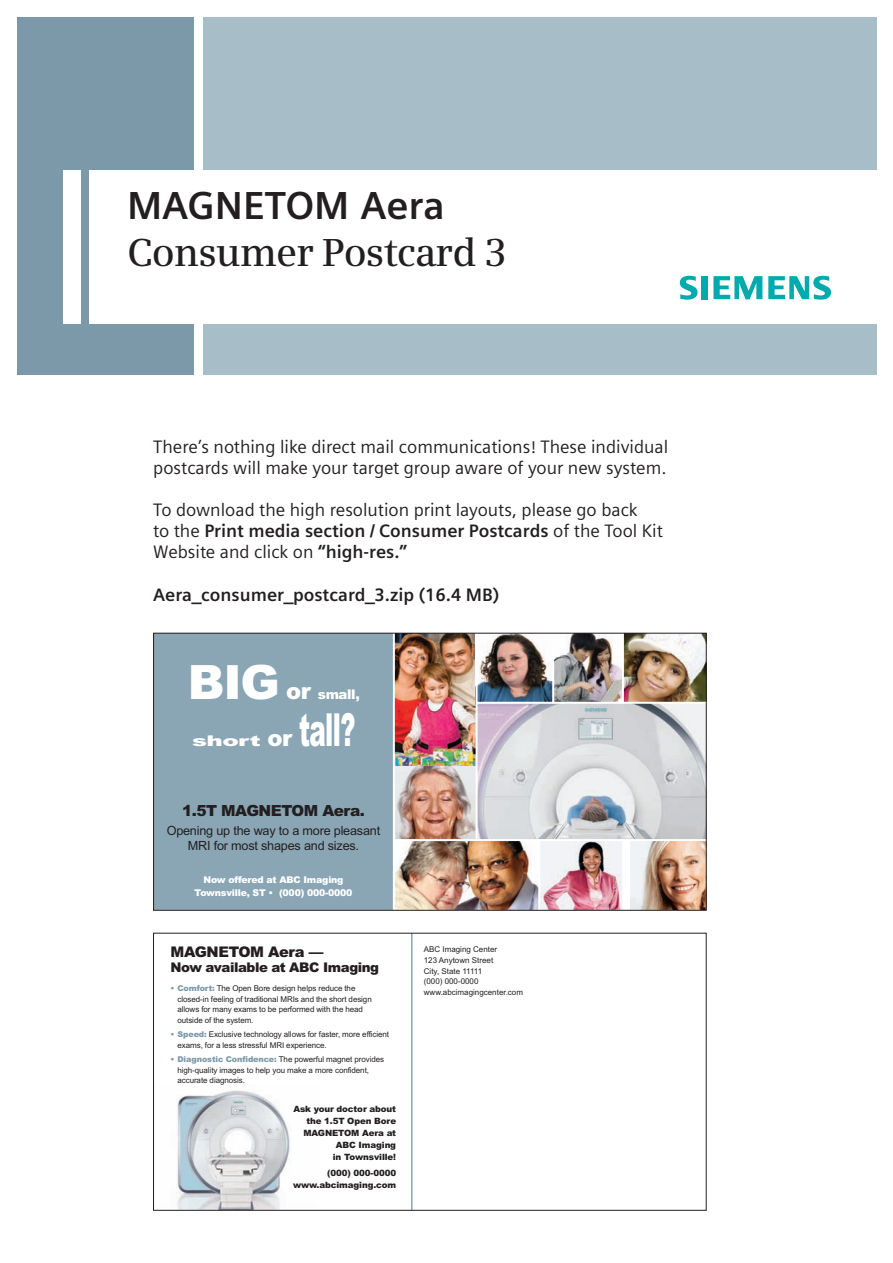
<style>
.page{position:relative;width:893px;height:1263px;background:#fff}
.page>*{position:absolute;margin:0;border:0;box-sizing:border-box;transform-origin:0 0}
.t1{font:600 39px "Siemens Serif OT";letter-spacing:-.025em;color:#231f20}
.t2{font:700 39px "Siemens Sans";color:#231f20}
.t3{font:18px/21px "Siemens Sans";color:#231f20}
.t4{font:700 18px "Siemens Sans";color:#231f20}
.t5{font:15.3px "Arial Black+QMJGUZ";letter-spacing:-.035em;color:#231f20}
.t6{font:14.85px "Arial Black+QMJGUZ";letter-spacing:-.025em;color:#fff;scale:1.67 1}
.t7{font:14.7px "Arial Black+KRFMBE";letter-spacing:-.025em;color:#231f20}
.t8{font:13.35px "Arial Black+KRFMBE";letter-spacing:-.035em;color:#231f20}
.t9{font:13.35px "Arial Black+QMJGUZ";letter-spacing:-.025em;color:#fff}
.t10{font:12.6px/15.1px "Arial MT+LARLNW";letter-spacing:-.015em;color:#231f20;text-align:center}
.t11{font:9.3px/12.6px "Arial Black+QMJGUZ";letter-spacing:-.02em;color:#fff;text-align:center}
.t12{font:8.7px/12px "Arial Black+KRFMBE";letter-spacing:-.015em;color:#231f20;text-align:right}
.t13{font:7.95px/10.6px "Arial MT+EWNALO";letter-spacing:-.01em;color:#231f20}
.s1{font-weight:700}
.s2{font-size:47.4px}
.s3{font-size:22.65px}
.s4{font-size:45.6px}
.s5{font-family:"Arial Black+KRFMBE";color:#7b99a9}
</style>
<div class="page">
<div style="left:17px;top:17px;width:177px;height:357px;background:#7b99a9"></div>
<div style="left:203px;top:17px;width:673px;height:357px;background:#a7bdc8"></div>
<div style="left:64px;top:170px;width:17px;height:153px;background:#fff"></div>
<div style="left:89px;top:170px;width:787px;height:153px;background:#fff"></div>
<svg style="left:679px;top:276px;width:18px;height:24px"></svg>
<div style="left:701px;top:276px;width:6px;height:23px;background:#00aaad"></div>
<svg style="left:713px;top:276px;width:49px;height:23px"></svg>
<svg style="left:768px;top:276px;width:63px;height:24px"></svg>
<div style="left:154px;top:634px;width:240px;height:276px;background:#8aa6b5"></div>
<img style="left:624px;top:635px;width:80px;height:67px">
<img style="left:555px;top:635px;width:67px;height:67px">
<img style="left:395px;top:635px;width:80px;height:132px">
<img style="left:395px;top:767px;width:80px;height:72px">
<img style="left:477px;top:635px;width:75px;height:67px">
<img style="left:477px;top:704px;width:227px;height:135px">
<img style="left:395px;top:841px;width:143px;height:68px">
<img style="left:540px;top:841px;width:82px;height:68px">
<img style="left:630px;top:841px;width:74px;height:68px">
<hr style="left:393px;top:634px;width:2px;height:276px;background:#fff">
<div style="left:153px;top:633px;width:553px;height:278px;border:1px solid #231f20"></div>
<img style="left:176px;top:1090px;width:114px;height:119px">
<hr style="left:411px;top:934px;width:1px;height:276px;background:#7b99a9">
<div style="left:153px;top:933px;width:553px;height:278px;border:1px solid #231f20"></div>
<h1 class="t2" style="left:127px;top:183px;width:319px">MAGNETOM Aera</h1>
<h1 class="t1" style="left:127px;top:230px;width:381px">Consumer Postcard 3</h1>
<h2 class="t3" style="left:153px;top:436px;width:516px">There’s nothing like direct mail communications! These individual postcards will make your target group aware of your new system.</h2>
<h2 class="t3" style="left:153px;top:499px;width:511px">To download the high resolution print layouts, please go back<br>to the <span class="s1">Print media section / Consumer Postcards</span> of the Tool Kit<br>Website and click on <span class="s1">“high-res.”</span></h2>
<h2 class="t4" style="left:153px;top:584px;width:347px">Aera_consumer_postcard_3.zip (16.4 MB)</h2>
<h3 class="t9" style="left:188px;top:687px;width:173px"><span class="s2">BIG</span> <span class="s3">or</span> small,</h3>
<h3 class="t6" style="left:192px;top:732px;width:99px">short <span class="s3">or</span> <span class="s4">tall?</span></h3>
<h3 class="t5" style="left:182px;top:801px;width:184px">1.5T MAGNETOM Aera.</h3>
<h3 class="t10" style="left:167px;top:823px;width:215px">Opening up the way to a more pleasant<br>MRI for most shapes and sizes.</h3>
<p class="t11" style="left:194px;top:874px;width:159px">Now offered at ABC Imaging<br>Townsville, ST • (000) 000-0000</p>
<h3 class="t7" style="left:171px;top:943px;width:154px">MAGNETOM Aera —</h3>
<h3 class="t8" style="left:171px;top:960px;width:210px">Now available at ABC Imaging</h3>
<p class="t13" style="left:177px;top:983px;width:196px;text-indent:-7px"><span class="s5">• Comfort:</span> The Open Bore design helps reduce the closed-in feeling of traditional MRIs and the short design allows for many exams to be performed with the head outside of the system.</p>
<p class="t13" style="left:177px;top:1029px;width:213px;text-indent:-7px"><span class="s5">• Speed:</span> Exclusive technology allows for faster, more efficient exams, for a less stressful MRI experience.</p>
<p class="t13" style="left:177px;top:1054px;width:208px;text-indent:-7px"><span class="s5">• Diagnostic Confidence:</span> The powerful magnet provides high-quality images to help you make a more confident, accurate diagnosis.</p>
<p class="t12" style="left:293px;top:1103px;width:104px">Ask your doctor about the 1.5T Open Bore<br>MAGNETOM Aera at<br>ABC Imaging<br>in Townsville!</p>
<p class="t12" style="left:293px;top:1167px;width:104px">(000) 000-0000 www.abcimaging.com</p>
<p class="t13" style="left:424px;top:944px;width:101px">ABC Imaging Center<br>123 Anytown Street<br>City, State 11111<br>(000) 000-0000 www.abcimagingcenter.com</p>
</div>
